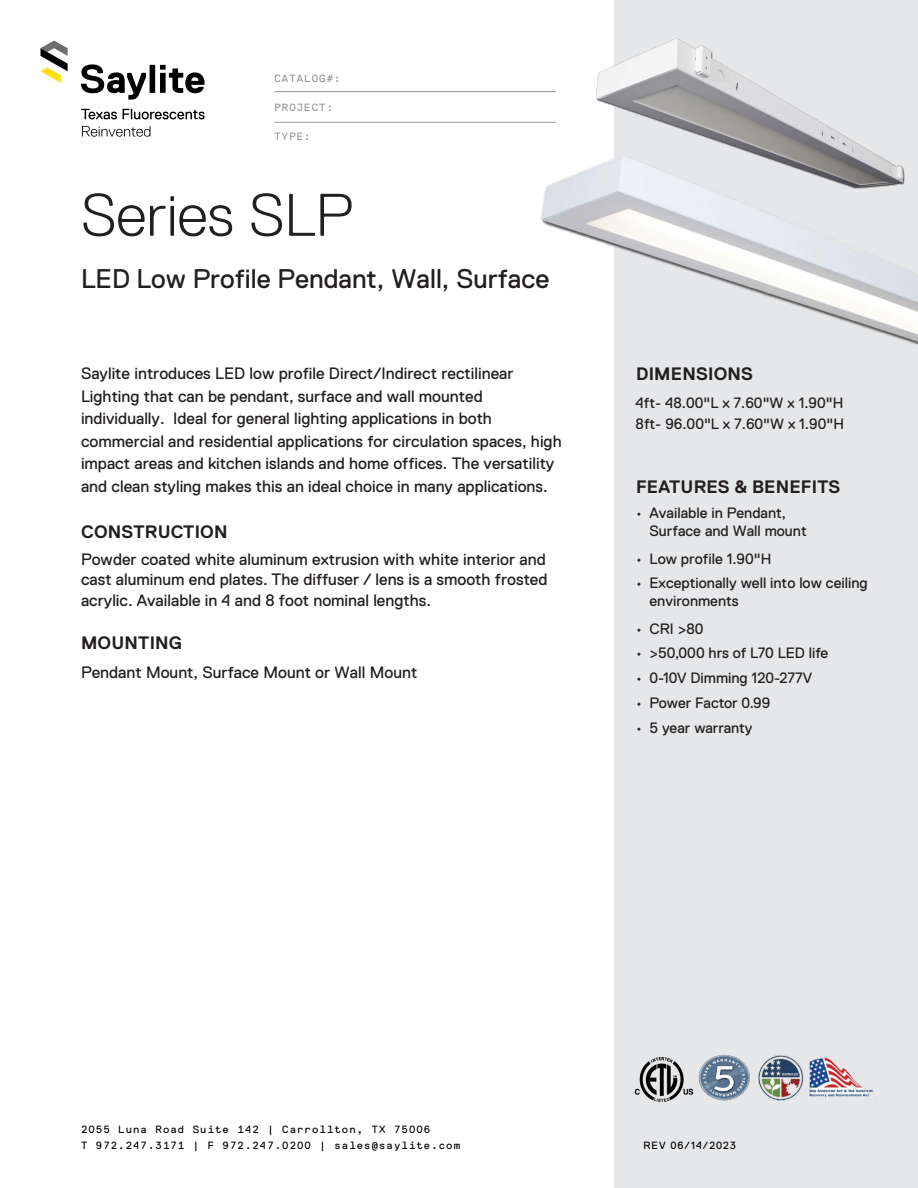
<style>
.page{position:relative;width:918px;height:1188px;background:#fff}
.page>*{position:absolute;margin:0;border:0;box-sizing:border-box;transform-origin:0 0}
.Body{font:300 60px "Replica Std";color:#231f20}
.Body-2{font:27px "Replica Std";color:#231f20}
.Heading{font:700 18px "Replica Std";letter-spacing:.01em;color:#231f20}
.Body-3{font:700 18px "Replica Std";letter-spacing:.01em;color:#231f20}
.Body-4{font:16.5px/22.5px "Replica Std";color:#231f20}
.Dimensions_Content{font:15px/18px "Replica Std";color:#231f20}
.t1{font:10.5px/16.5px "Replica Mono Std";letter-spacing:.1em;color:#000}
.t2{font:10.5px "Replica Mono Std";letter-spacing:.1em;color:#939598}
.t3{font:10.5px "Replica Std";letter-spacing:.1em;color:#000}
</style>
<div class="page">
<svg style="left:81px;top:64px;width:124px;height:36px"></svg>
<svg style="left:40px;top:40px;width:28px;height:43px"></svg>
<svg style="left:81px;top:109px;width:36px;height:10px"></svg>
<svg style="left:123px;top:109px;width:82px;height:10px"></svg>
<svg style="left:82px;top:126px;width:68px;height:11px"></svg>
<hr style="left:274px;top:122px;width:282px;height:1px;background:#939598">
<hr style="left:274px;top:91px;width:282px;height:1px;background:#939598">
<div style="left:614px;top:0;width:304px;height:1188px;background:#e6e7e9"></div>
<img style="left:596px;top:38px;width:259px;height:104px">
<img style="left:541px;top:142px;width:377px;height:203px">
<img style="left:634px;top:1057px;width:60px;height:46px">
<img style="left:699px;top:1054px;width:51px;height:47px">
<img style="left:758px;top:1055px;width:116px;height:46px">
<p class="t2" style="left:274px;top:72px;width:68px">CATALOG#:</p>
<p class="t2" style="left:274px;top:102px;width:60px">PROJECT:</p>
<p class="t2" style="left:274px;top:130px;width:38px">TYPE:</p>
<p class="Body" style="left:81px;top:182px;width:273px">Series SLP</p>
<p class="Body-2" style="left:81px;top:264px;width:470px">LED Low Profile Pendant, Wall, Surface</p>
<p class="Body-4" style="left:81px;top:362px;width:482px">Saylite introduces LED low profile Direct/Indirect rectilinear Lighting that can be pendant, surface and wall mounted individually. Ideal for general lighting applications in both commercial and residential applications for circulation spaces, high impact areas and kitchen islands and home offices. The versatility and clean styling makes this an ideal choice in many applications.</p>
<p class="Body-3" style="left:81px;top:522px;width:148px">CONSTRUCTION</p>
<p class="Body-4" style="left:81px;top:549px;width:468px;line-height:20.7px;text-align:justify">Powder coated white aluminum extrusion with white interior and cast aluminum end plates. The diffuser / lens is a smooth frosted acrylic. Available in 4 and 8 foot nominal lengths.</p>
<p class="Body-3" style="left:81px;top:633px;width:103px">MOUNTING</p>
<p class="Body-4" style="left:81px;top:662px;width:338px">Pendant Mount, Surface Mount or Wall Mount</p>
<p class="Heading" style="left:636px;top:364px;width:118px">DIMENSIONS</p>
<p class="Dimensions_Content" style="left:636px;top:393px;width:210px;line-height:21px">4ft- 48.00"L x 7.60"W x 1.90"H<br>8ft- 96.00"L x 7.60"W x 1.90"H</p>
<p class="Heading" style="left:636px;top:477px;width:206px">FEATURES &amp; BENEFITS</p>
<p class="Dimensions_Content" style="left:650px;top:504px;width:159px;text-indent:-14px">• Available in Pendant,<br>Surface and Wall mount</p>
<p class="Dimensions_Content" style="left:636px;top:550px;width:137px">• Low profile 1.90"H</p>
<p class="Dimensions_Content" style="left:650px;top:574px;width:220px;text-indent:-14px">• Exceptionally well into low ceiling environments</p>
<p class="Dimensions_Content" style="left:636px;top:620px;width:69px">• CRI &gt;80</p>
<p class="Dimensions_Content" style="left:636px;top:644px;width:194px">• &gt;50,000 hrs of L70 LED life</p>
<p class="Dimensions_Content" style="left:636px;top:669px;width:178px">• 0-10V Dimming 120-277V</p>
<p class="Dimensions_Content" style="left:636px;top:694px;width:136px">• Power Factor 0.99</p>
<p class="Dimensions_Content" style="left:636px;top:719px;width:118px">• 5 year warranty</p>
<p class="t1" style="left:81px;top:1121px;width:381px">2055 Luna Road Suite 142 | Carrollton, TX 75006<br>T 972.247.3171 | F 972.247.0200 | sales@saylite.com</p>
<p class="t3" style="left:644px;top:1140px;width:94px">REV 06/14/2023</p>
</div>
